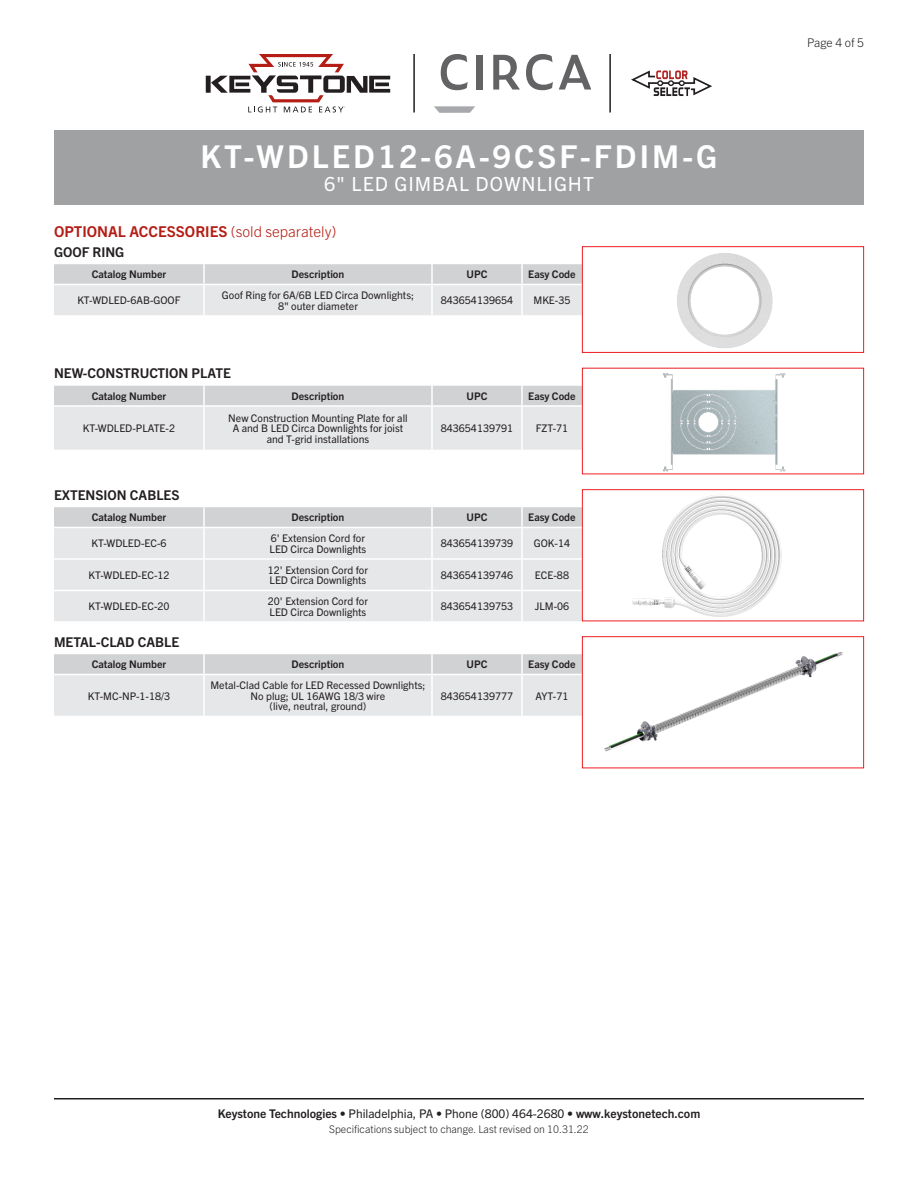
<style>
.page{position:relative;width:918px;height:1188px;background:#fff}
.page>*{position:absolute;margin:0;border:0;box-sizing:border-box;transform-origin:0 0}
.t1{font:700 31.5px "Trade Gothic Next LT Pro";letter-spacing:.1em;color:#fff}
.SubTitle{font:19.5px "Trade Gothic Next LT Pro";letter-spacing:.05em;color:#fff}
.Heading_01{font:700 15px "Trade Gothic Next LT Pro";color:#b41d15}
.Heading_02{font:700 13.5px "Trade Gothic Next LT Pro";color:#231f20}
.t2{font:700 12px "Trade Gothic Next LT Pro";color:#231f20}
.Page{font:300 12px "Trade Gothic Next LT Pro";color:#231f20}
.Table_Text{font:10.5px/10.5px "Trade Gothic Next LT Pro";color:#231f20}
.Table_Header{font:700 10.5px "Trade Gothic Next LT Pro";color:#231f20}
.Rev{font:300 10.5px "Trade Gothic Next LT Pro";color:#231f20}
.s1{font-weight:300}
.s2{font-weight:400}
</style>
<div class="page">
<hr style="left:54px;top:1098px;width:810px;height:2px;background:#231f20">
<svg style="left:54px;top:507px;width:528px;height:20px;background:#d2d3d5"></svg>
<div style="left:54px;top:528px;width:528px;height:93px;background:#e6e7e9"></div>
<hr style="left:203px;top:528px;width:2px;height:30px;background:#fff">
<hr style="left:431px;top:528px;width:2px;height:30px;background:#fff">
<hr style="left:521px;top:528px;width:2px;height:30px;background:#fff">
<hr style="left:54px;top:558px;width:150px;height:2px;background:#fff">
<hr style="left:204px;top:558px;width:228px;height:2px;background:#fff">
<hr style="left:203px;top:560px;width:2px;height:30px;background:#fff">
<hr style="left:432px;top:558px;width:90px;height:2px;background:#fff">
<hr style="left:431px;top:560px;width:2px;height:30px;background:#fff">
<hr style="left:522px;top:558px;width:60px;height:2px;background:#fff">
<hr style="left:521px;top:560px;width:2px;height:30px;background:#fff">
<hr style="left:54px;top:590px;width:150px;height:1px;background:#fff">
<hr style="left:204px;top:590px;width:228px;height:1px;background:#fff">
<hr style="left:203px;top:591px;width:2px;height:30px;background:#fff">
<hr style="left:432px;top:590px;width:90px;height:1px;background:#fff">
<hr style="left:431px;top:591px;width:2px;height:30px;background:#fff">
<hr style="left:522px;top:590px;width:60px;height:1px;background:#fff">
<hr style="left:521px;top:591px;width:2px;height:30px;background:#fff">
<hr style="left:203px;top:507px;width:2px;height:20px;background:#fff">
<hr style="left:431px;top:507px;width:2px;height:20px;background:#fff">
<hr style="left:521px;top:507px;width:2px;height:20px;background:#fff">
<svg style="left:54px;top:654px;width:528px;height:62px;background:#dfe0e2"></svg>
<hr style="left:54px;top:674px;width:150px;height:1px;background:#fff">
<hr style="left:204px;top:674px;width:228px;height:1px;background:#fff">
<hr style="left:203px;top:675px;width:2px;height:41px;background:#fff">
<hr style="left:432px;top:674px;width:90px;height:1px;background:#fff">
<hr style="left:431px;top:675px;width:2px;height:41px;background:#fff">
<hr style="left:522px;top:674px;width:60px;height:1px;background:#fff">
<hr style="left:521px;top:675px;width:2px;height:41px;background:#fff">
<hr style="left:203px;top:654px;width:2px;height:20px;background:#fff">
<hr style="left:431px;top:654px;width:2px;height:20px;background:#fff">
<hr style="left:521px;top:654px;width:2px;height:20px;background:#fff">
<svg style="left:54px;top:385px;width:528px;height:65px;background:#e0e1e3"></svg>
<img style="left:663px;top:373px;width:123px;height:98px">
<img style="left:632px;top:495px;width:150px;height:122px">
<img style="left:604px;top:652px;width:239px;height:100px">
<div style="left:582px;top:489px;width:282px;height:132px;border:1px solid #ee1d23"></div>
<div style="left:582px;top:636px;width:282px;height:132px;border:1px solid #ee1d23"></div>
<svg style="left:631px;top:70px;width:81px;height:26px"></svg>
<hr style="left:413px;top:54px;width:2px;height:58px;background:#231f20">
<hr style="left:609px;top:54px;width:2px;height:58px;background:#231f20">
<svg style="left:206px;top:54px;width:184px;height:58px"></svg>
<svg style="left:441px;top:54px;width:27px;height:36px"></svg>
<div style="left:477px;top:55px;width:6px;height:35px;background:#636366"></div>
<svg style="left:493px;top:55px;width:27px;height:35px"></svg>
<svg style="left:526px;top:54px;width:27px;height:36px"></svg>
<svg style="left:559px;top:55px;width:32px;height:35px"></svg>
<svg style="left:434px;top:106px;width:41px;height:6px"></svg>
<div style="left:54px;top:130px;width:810px;height:75px;background:#a0a1a3"></div>
<svg style="left:54px;top:264px;width:528px;height:51px;background:#dedfe1"></svg>
<hr style="left:54px;top:284px;width:150px;height:1px;background:#fff">
<hr style="left:204px;top:284px;width:228px;height:1px;background:#fff">
<hr style="left:203px;top:285px;width:2px;height:30px;background:#fff">
<hr style="left:432px;top:284px;width:90px;height:1px;background:#fff">
<hr style="left:431px;top:285px;width:2px;height:30px;background:#fff">
<hr style="left:522px;top:284px;width:60px;height:1px;background:#fff">
<hr style="left:521px;top:285px;width:2px;height:30px;background:#fff">
<hr style="left:203px;top:264px;width:2px;height:20px;background:#fff">
<hr style="left:431px;top:264px;width:2px;height:20px;background:#fff">
<hr style="left:521px;top:264px;width:2px;height:20px;background:#fff">
<img style="left:677px;top:253px;width:96px;height:95px">
<div style="left:582px;top:246px;width:282px;height:107px;border:1px solid #ee1d23"></div>
<p class="t1" style="left:201px;top:135px;width:518px">KT-WDLED12-6A-9CSF-FDIM-G</p>
<p class="SubTitle" style="left:324px;top:171px;width:271px">6" LED GIMBAL DOWNLIGHT</p>
<p class="Heading_01" style="left:54px;top:221px;width:284px">OPTIONAL ACCESSORIES <span class="s1">(sold separately)</span></p>
<p class="Heading_02" style="left:54px;top:242px;width:72px">GOOF RING</p>
<p class="Table_Header" style="left:92px;top:267px;width:76px">Catalog Number</p>
<p class="Table_Header" style="left:292px;top:267px;width:54px">Description</p>
<p class="Table_Header" style="left:467px;top:267px;width:22px">UPC</p>
<p class="Table_Header" style="left:528px;top:267px;width:49px">Easy Code</p>
<p class="Table_Text" style="left:77px;top:295px;width:105px">KT-WDLED-6AB-GOOF</p>
<p class="Table_Text" style="left:222px;top:289px;width:194px;text-align:center">Goof Ring for 6A/6B LED Circa Downlights;<br>8" outer diameter</p>
<p class="Table_Text" style="left:441px;top:295px;width:74px">843654139654</p>
<p class="Table_Text" style="left:534px;top:295px;width:38px">MKE-35</p>
<p class="Heading_02" style="left:54px;top:364px;width:178px">NEW-CONSTRUCTION PLATE</p>
<p class="Table_Header" style="left:92px;top:388px;width:76px">Catalog Number</p>
<p class="Table_Header" style="left:292px;top:388px;width:54px">Description</p>
<p class="Table_Header" style="left:467px;top:388px;width:22px">UPC</p>
<p class="Table_Header" style="left:528px;top:388px;width:49px">Easy Code</p>
<p class="Table_Text" style="left:83px;top:423px;width:94px">KT-WDLED-PLATE-2</p>
<p class="Table_Text" style="left:228px;top:412px;width:181px;text-align:center">New Construction Mounting Plate for all<br>A and B LED Circa Downlights for joist and T-grid installations</p>
<p class="Table_Text" style="left:441px;top:423px;width:74px">843654139791</p>
<p class="Table_Text" style="left:536px;top:423px;width:34px">FZT-71</p>
<p class="Heading_02" style="left:54px;top:485px;width:127px">EXTENSION CABLES</p>
<p class="Table_Header" style="left:92px;top:510px;width:76px">Catalog Number</p>
<p class="Table_Header" style="left:292px;top:510px;width:54px">Description</p>
<p class="Table_Header" style="left:467px;top:510px;width:22px">UPC</p>
<p class="Table_Header" style="left:528px;top:510px;width:49px">Easy Code</p>
<p class="Table_Text" style="left:91px;top:538px;width:77px">KT-WDLED-EC-6</p>
<p class="Table_Text" style="left:270px;top:532px;width:98px">6' Extension Cord for<br>LED Circa Downlights</p>
<p class="Table_Text" style="left:441px;top:538px;width:74px">843654139739</p>
<p class="Table_Text" style="left:534px;top:538px;width:38px">GOK-14</p>
<p class="Table_Text" style="left:88px;top:569px;width:83px">KT-WDLED-EC-12</p>
<p class="Table_Text" style="left:268px;top:564px;width:102px">12' Extension Cord for<br>LED Circa Downlights</p>
<p class="Table_Text" style="left:441px;top:569px;width:74px">843654139746</p>
<p class="Table_Text" style="left:535px;top:569px;width:36px">ECE-88</p>
<p class="Table_Text" style="left:88px;top:601px;width:83px">KT-WDLED-EC-20</p>
<p class="Table_Text" style="left:268px;top:595px;width:102px">20' Extension Cord for<br>LED Circa Downlights</p>
<p class="Table_Text" style="left:441px;top:601px;width:74px">843654139753</p>
<p class="Table_Text" style="left:535px;top:601px;width:36px">JLM-06</p>
<p class="Heading_02" style="left:54px;top:632px;width:127px">METAL-CLAD CABLE</p>
<p class="Table_Header" style="left:92px;top:657px;width:76px">Catalog Number</p>
<p class="Table_Header" style="left:292px;top:657px;width:54px">Description</p>
<p class="Table_Header" style="left:467px;top:657px;width:22px">UPC</p>
<p class="Table_Header" style="left:528px;top:657px;width:49px">Easy Code</p>
<p class="Table_Text" style="left:88px;top:690px;width:84px">KT-MC-NP-1-18/3</p>
<p class="Table_Text" style="left:210px;top:679px;width:217px;text-align:center">Metal-Clad Cable for LED Recessed Downlights;<br>No plug; UL 16AWG 18/3 wire<br>(live, neutral, ground)</p>
<p class="Table_Text" style="left:441px;top:690px;width:74px">843654139777</p>
<p class="Table_Text" style="left:536px;top:690px;width:34px">AYT-71</p>
<p class="Page" style="left:807px;top:34px;width:58px">Page 4 of 5</p>
<p class="t2" style="left:218px;top:1105px;width:484px">Keystone Technologies <span class="s2">• Philadelphia, PA • Phone (800) 464-2680 •</span> www.keystonetech.com</p>
<p class="Rev" style="left:329px;top:1122px;width:261px">Specifications subject to change. Last revised on 10.31.22</p>
</div>
